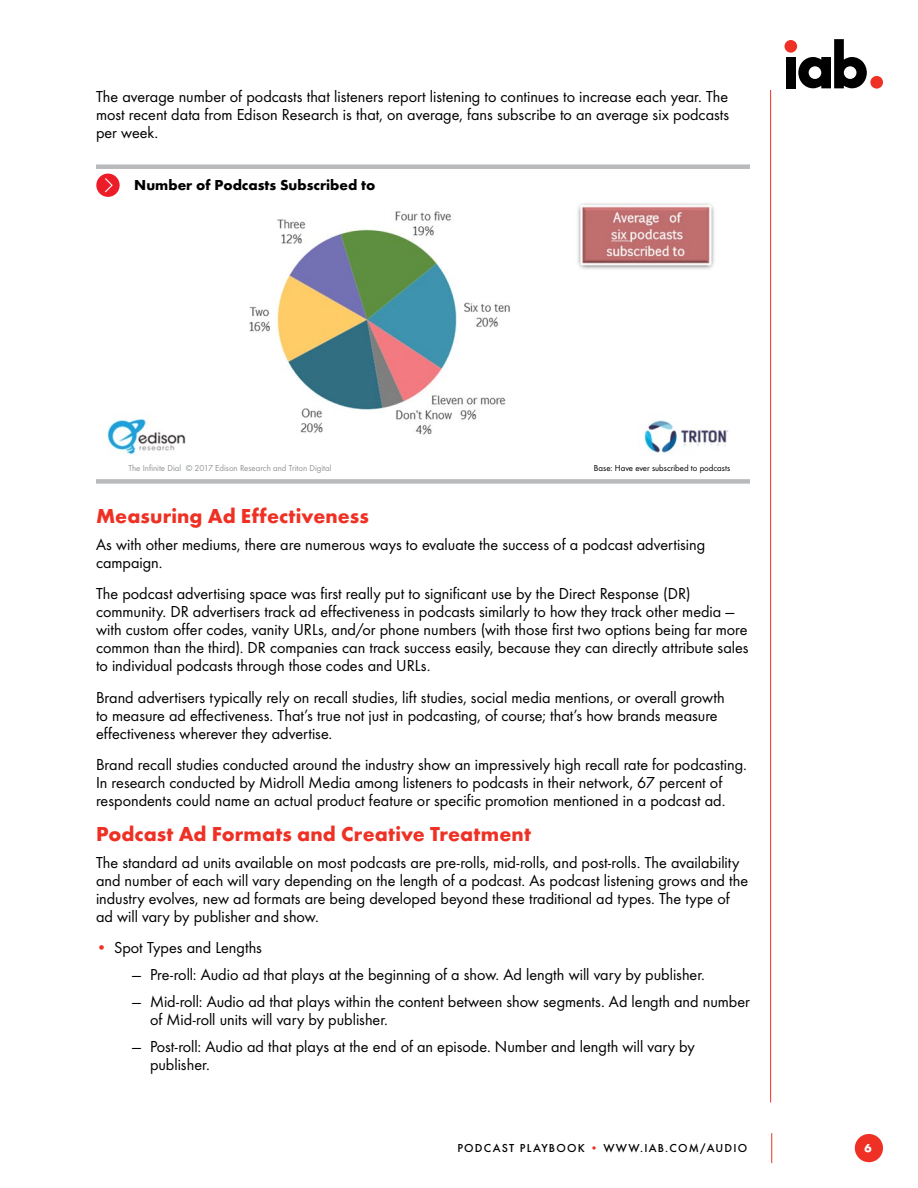
<style>
.page{position:relative;width:918px;height:1188px;background:#fff}
.page>*{position:absolute;margin:0;border:0;box-sizing:border-box;transform-origin:0 0}
.Head{font:700 21px "Futura TOT";letter-spacing:.005em;color:#ee3124}
.Body{font:16.5px/18px "Futura TOT Boo";color:#000}
.Body_Bullet_2{font:16.5px/18px "Futura TOT Boo";color:#000}
.Body_Bullet{font:16.5px "Futura TOT Boo";letter-spacing:.005em;color:#000}
.t1{font:700 15px "Futura TOT";color:#000}
.t2{font:500 12px "Futura TOT";letter-spacing:.1em;color:#000}
.t3{font:700 12px "Futura TOT";color:#fff}
.t4{font:9px "Futura TOT Boo";color:#939598}
.t5{font:9px "Futura TOT Boo";color:#000}
.s1{color:#ee3124}
</style>
<div class="page">
<hr style="left:771px;top:1133px;width:1px;height:30px;background:#ee3124">
<hr style="left:770px;top:90px;width:1px;height:1012px;background:#ee3124">
<div style="left:855px;top:1134px;width:28px;height:28px;background:#ee3124;border-radius:50%"></div>
<div style="left:870px;top:76px;width:13px;height:13px;background:#ee3124;border-radius:50%"></div>
<div style="left:785px;top:40px;width:12px;height:13px;background:#ee3124;border-radius:50%"></div>
<div style="left:786px;top:57px;width:10px;height:31px;background:#000"></div>
<svg style="left:798px;top:39px;width:69px;height:49px"></svg>
<div style="left:96px;top:164px;width:654px;height:5px;background:#b8babc"></div>
<div style="left:96px;top:479px;width:654px;height:5px;background:#b8babc"></div>
<img style="left:106px;top:203px;width:623px;height:251px">
<div style="left:98px;top:198px;width:180px;height:10px;background:#fff"></div>
<div style="left:96px;top:174px;width:24px;height:23px;background:#ed1c29;border-radius:50%"></div>
<svg style="left:105px;top:178px;width:8px;height:15px"></svg>
<p class="Body" style="left:96px;top:88px;width:635px;text-align:justify">The average number of podcasts that listeners report listening to continues to increase each year. The most recent data from Edison Research is that, on average, fans subscribe to an average six podcasts per week.</p>
<p class="t1" style="left:134px;top:176px;width:243px">Number of Podcasts Subscribed to</p>
<p class="t4" style="left:128px;top:463px;width:205px">The Infinite Dial © 2017 Edison Research and Triton Digital</p>
<p class="t5" style="left:594px;top:463px;width:138px">Base: Have ever subscribed to podcasts</p>
<p class="Head" style="left:96px;top:503px;width:274px">Measuring Ad Effectiveness</p>
<p class="Body" style="left:96px;top:535px;width:611px">As with other mediums, there are numerous ways to evaluate the success of a podcast advertising campaign.</p>
<p class="Body" style="left:96px;top:585px;width:654px">The podcast advertising space was first really put to significant use by the Direct Response (DR) community. DR advertisers track ad effectiveness in podcasts similarly to how they track other media — with custom offer codes, vanity URLs, and/or phone numbers (with those first two options being far more common than the third). DR companies can track success easily, because they can directly attribute sales to individual podcasts through those codes and URLs.</p>
<p class="Body" style="left:96px;top:688px;width:630px">Brand advertisers typically rely on recall studies, lift studies, social media mentions, or overall growth to measure ad effectiveness. That’s true not just in podcasting, of course; that’s how brands measure effectiveness wherever they advertise.</p>
<p class="Body" style="left:96px;top:756px;width:652px">Brand recall studies conducted around the industry show an impressively high recall rate for podcasting.<br>In research conducted by Midroll Media among listeners to podcasts in their network, 67 percent of respondents could name an actual product feature or specific promotion mentioned in a podcast ad.</p>
<p class="Head" style="left:96px;top:821px;width:437px">Podcast Ad Formats and Creative Treatment</p>
<p class="Body" style="left:96px;top:853px;width:654px">The standard ad units available on most podcasts are pre-rolls, mid-rolls, and post-rolls. The availability and number of each will vary depending on the length of a podcast. As podcast listening grows and the industry evolves, new ad formats are being developed beyond these traditional ad types. The type of ad will vary by publisher and show.</p>
<p class="Body_Bullet" style="left:96px;top:938px;width:168px"><span class="s1">•</span> Spot Types and Lengths</p>
<p class="Body_Bullet_2" style="left:132px;top:966px;width:575px">— Pre-roll: Audio ad that plays at the beginning of a show. Ad length will vary by publisher.</p>
<p class="Body_Bullet_2" style="left:150px;top:993px;width:601px;text-indent:-18px">— Mid-roll: Audio ad that plays within the content between show segments. Ad length and number of Mid-roll units will vary by publisher.</p>
<p class="Body_Bullet_2" style="left:150px;top:1038px;width:546px;text-indent:-18px">— Post-roll: Audio ad that plays at the end of an episode. Number and length will vary by publisher.</p>
<p class="t2" style="left:457px;top:1141px;width:291px">PODCAST PLAYBOOK <span class="s1">•</span> WWW.IAB.COM/AUDIO</p>
<p class="t3" style="left:865px;top:1140px;width:9px">6</p>
</div>
